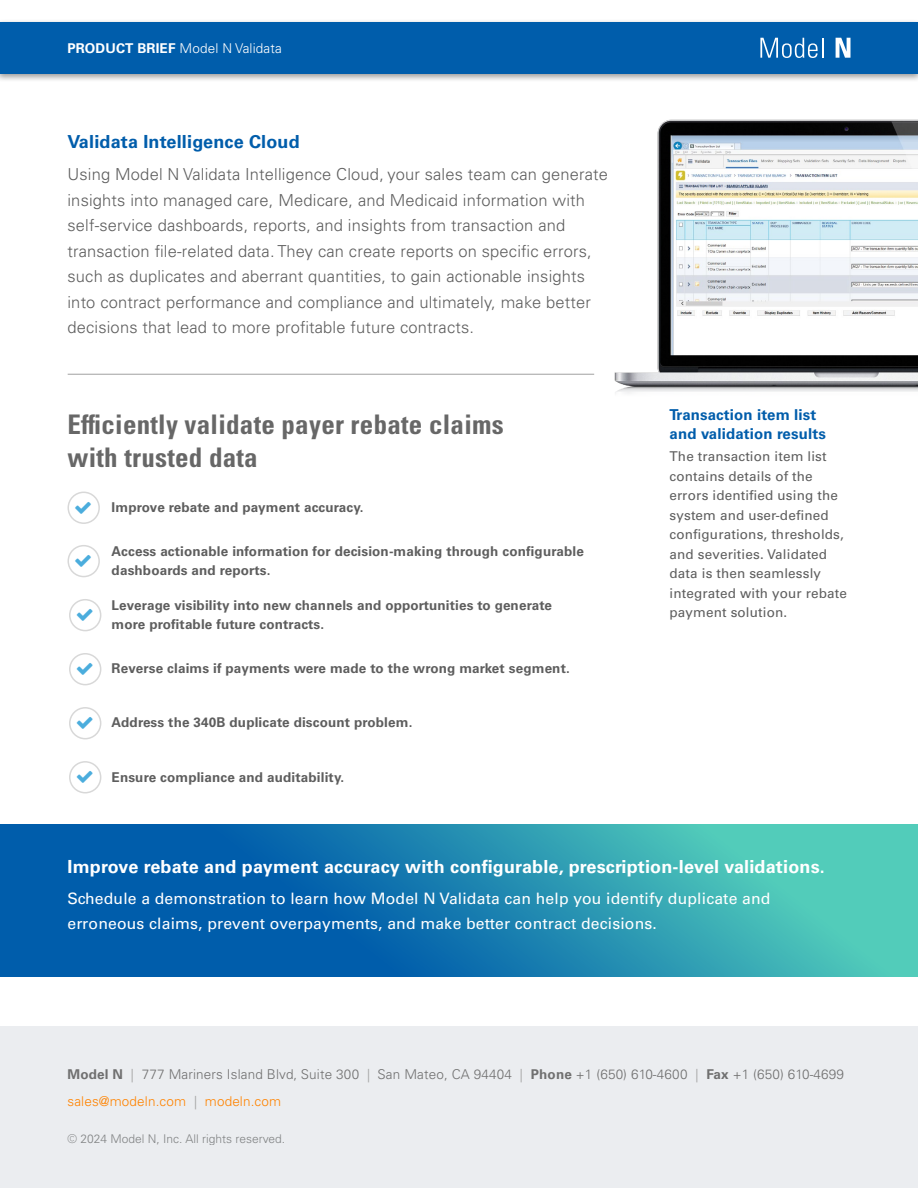
<style>
.page{position:relative;width:918px;height:1188px;background:#fff}
.page>*{position:absolute;margin:0;border:0;box-sizing:border-box;transform-origin:0 0}
.t1{font:700 condensed 27px/33px "Univers LT Pro";letter-spacing:.01em;color:#676767}
.t2{font:700 18px "Univers LT Pro 65";letter-spacing:.01em;color:#fff}
.t3{font:700 18px "Univers LT Pro 65";letter-spacing:.01em;color:#005dab}
.t4{font:300 16.5px/25.5px "Univers LT Pro 45";letter-spacing:.01em;color:#5e5e5e}
.t5{font:15.75px/24.8px "Univers LT Pro 55 Roman";letter-spacing:.01em;color:#fff}
.t6{font:700 15px/19.5px "Univers LT Pro 65";letter-spacing:.01em;color:#005dab}
.t7{font:700 13.5px/19.5px "Univers LT Pro 65";letter-spacing:.01em;color:#5e5e5e}
.t8{font:13.5px/19.5px "Univers LT Pro 55 Roman";letter-spacing:.01em;color:#5e5e5e}
.t9{font:300 13.5px/26.2px "Univers LT Pro 45";letter-spacing:.01em;color:#707070}
.t10{font:300 13.5px "Univers LT Pro 45";letter-spacing:.01em;color:#fff}
.t11{font:300 12px "Univers LT Pro 45";color:#8d8d8d}
.s1{font-family:"Univers LT Pro 65";font-weight:700}
.s2{color:#a0a0a0}
.s3{color:#ff8300}
</style>
<div class="page">
<div style="left:0;top:19px;width:918px;height:63px;background:#000;opacity:.4"></div>
<div style="left:0;top:22px;width:918px;height:52px;background:#005dab"></div>
<svg style="left:760px;top:38px;width:58px;height:20px"></svg>
<hr style="left:822px;top:38px;width:2px;height:20px;background:#fff">
<svg style="left:836px;top:38px;width:15px;height:20px"></svg>
<div style="left:0;top:1026px;width:918px;height:162px;background:#ebedf0"></div>
<svg style="left:0;top:825px;width:918px;height:152px;background:#1e85b0"></svg>
<div style="left:69px;top:707px;width:32px;height:32px;border:2px solid #d8d8d8;border-radius:50%"></div>
<div style="left:69px;top:761px;width:32px;height:32px;border:2px solid #d8d8d8;border-radius:50%"></div>
<div style="left:67px;top:545px;width:33px;height:32px;border:2px solid #d8d8d8;border-radius:50%"></div>
<div style="left:69px;top:599px;width:32px;height:32px;border:2px solid #d8d8d8;border-radius:50%"></div>
<div style="left:69px;top:653px;width:32px;height:32px;border:2px solid #d8d8d8;border-radius:50%"></div>
<div style="left:67px;top:492px;width:33px;height:32px;border:2px solid #d8d8d8;border-radius:50%"></div>
<img style="left:614px;top:119px;width:304px;height:274px">
<hr style="left:68px;top:374px;width:526px;height:1px;background:#a0a0a0">
<p class="t10" style="left:68px;top:39px;width:216px"><span class="s1">PRODUCT BRIEF</span> Model N Validata</p>
<p class="t3" style="left:68px;top:129px;width:234px">Validata Intelligence Cloud</p>
<p class="t4" style="left:68px;top:161px;width:542px">Using Model N Validata Intelligence Cloud, your sales team can generate insights into managed care, Medicare, and Medicaid information with self-service dashboards, reports, and insights from transaction and transaction file-related data. They can create reports on specific errors, such as duplicates and aberrant quantities, to gain actionable insights into contract performance and compliance and ultimately, make better decisions that lead to more profitable future contracts.</p>
<h1 class="t1" style="left:68px;top:408px;width:438px">Efficiently validate payer rebate claims with trusted data</h1>
<p class="t7" style="left:112px;top:497px;width:253px">Improve rebate and payment accuracy.</p>
<p class="t7" style="left:112px;top:540px;width:474px">Access actionable information for decision-making through configurable dashboards and reports.</p>
<p class="t7" style="left:112px;top:594px;width:442px">Leverage visibility into new channels and opportunities to generate more profitable future contracts.</p>
<p class="t7" style="left:112px;top:658px;width:460px">Reverse claims if payments were made to the wrong market segment.</p>
<p class="t7" style="left:112px;top:712px;width:302px">Address the 340B duplicate discount problem.</p>
<p class="t7" style="left:112px;top:766px;width:234px">Ensure compliance and auditability.</p>
<p class="t6" style="left:670px;top:404px;width:158px">Transaction item list and validation results</p>
<p class="t8" style="left:670px;top:446px;width:179px">The transaction item list contains details of the errors identified using the system and user-defined configurations, thresholds, and severities. Validated data is then seamlessly integrated with your rebate payment solution.</p>
<p class="t2" style="left:68px;top:853px;width:759px">Improve rebate and payment accuracy with configurable, prescription-level validations.</p>
<p class="t5" style="left:68px;top:885px;width:704px">Schedule a demonstration to learn how Model N Validata can help you identify duplicate and erroneous claims, prevent overpayments, and make better contract decisions.</p>
<p class="t9" style="left:68px;top:1061px;width:778px"><span class="s1">Model N</span> <span class="s2">|</span> 777 Mariners Island Blvd, Suite 300 <span class="s2">|</span> San Mateo, CA 94404 <span class="s2">|</span> <span class="s1">Phone</span> +1 (650) 610-4600 <span class="s2">|</span> <span class="s1">Fax</span> +1 (650) 610-4699 <span class="s3">sales@modeln.com</span> <span class="s2">|</span> <span class="s3">modeln.com</span></p>
<p class="t11" style="left:68px;top:1131px;width:219px">© 2024 Model N, Inc. All rights reserved.</p>
</div>
